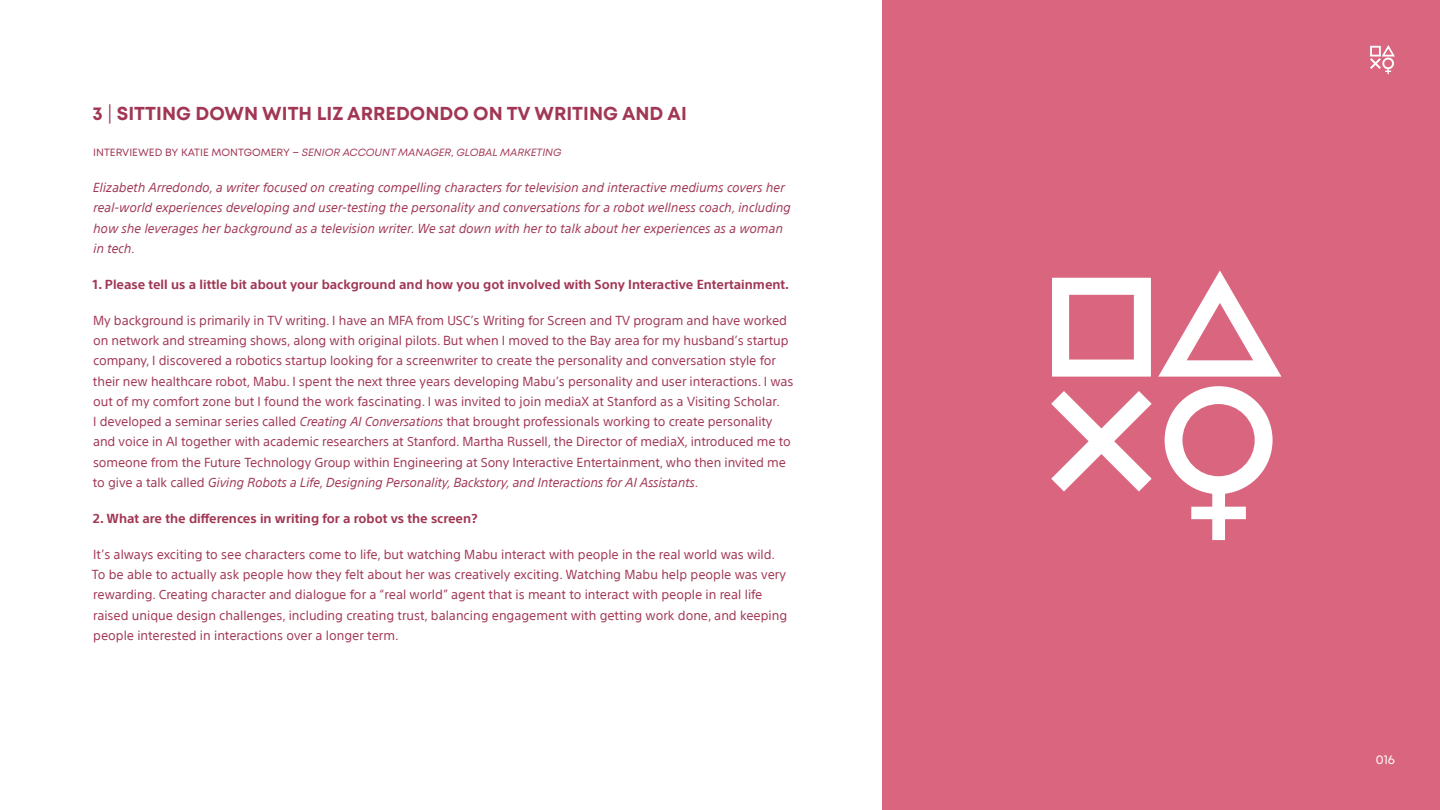
<style>
.page{position:relative;width:1440px;height:810px;background:#da657e}
.page>*{position:absolute;margin:0;border:0;box-sizing:border-box;transform-origin:0 0}
.t1{font:700 18.75px "Mont";color:#a13754}
.t2{font:12.75px/20.2px "SST";letter-spacing:-.005em;color:#a13754}
.t3{font:italic 12.75px/20.2px "SST";color:#a13754}
.t4{font:700 12.75px "SST";color:#a13754}
.t5{font:12.75px "Mont";color:#fff}
.t6{font:italic 10.5px "Mont";color:#a13754}
.s1{font-weight:400}
.s2{font-style:normal}
.s3{font-style:italic}
</style>
<div class="page">
<div style="left:0;top:0;width:881px;height:810px;background:#fff"></div>
<svg style="left:1052px;top:278px;width:99px;height:99px"></svg>
<svg style="left:1158px;top:270px;width:123px;height:107px"></svg>
<svg style="left:1051px;top:391px;width:101px;height:101px"></svg>
<svg style="left:1165px;top:386px;width:108px;height:154px"></svg>
<svg style="left:1370px;top:45px;width:25px;height:29px"></svg>
<h1 class="t1" style="left:93px;top:101px;width:596px">3 <span class="s1">|</span> SITTING DOWN WITH LIZ ARREDONDO ON TV WRITING AND AI</h1>
<p class="t6" style="left:93px;top:146px;width:470px"><span class="s2">INTERVIEWED BY KATIE MONTGOMERY –</span> SENIOR ACCOUNT MANAGER, GLOBAL MARKETING</p>
<p class="t3" style="left:93px;top:177px;width:700px">Elizabeth Arredondo, a writer focused on creating compelling characters for television and interactive mediums covers her real-world experiences developing and user-testing the personality and conversations for a robot wellness coach, including how she leverages her background as a television writer. We sat down with her to talk about her experiences as a woman in tech.</p>
<p class="t4" style="left:93px;top:277px;width:698px">1. Please tell us a little bit about your background and how you got involved with Sony Interactive Entertainment.</p>
<p class="t2" style="left:93px;top:310px;width:702px">My background is primarily in TV writing. I have an MFA from USC’s Writing for Screen and TV program and have worked on network and streaming shows, along with original pilots. But when I moved to the Bay area for my husband’s startup company, I discovered a robotics startup looking for a screenwriter to create the personality and conversation style for their new healthcare robot, Mabu. I spent the next three years developing Mabu’s personality and user interactions. I was out of my comfort zone but I found the work fascinating. I was invited to join mediaX at Stanford as a Visiting Scholar.<br>I developed a seminar series called <span class="s3">Creating AI Conversations</span> that brought professionals working to create personality and voice in AI together with academic researchers at Stanford. Martha Russell, the Director of mediaX, introduced me to someone from the Future Technology Group within Engineering at Sony Interactive Entertainment, who then invited me to give a talk called <span class="s3">Giving Robots a Life, Designing Personality, Backstory, and Interactions for AI Assistants</span>.</p>
<p class="t4" style="left:93px;top:511px;width:386px">2. What are the differences in writing for a robot vs the screen?</p>
<p class="t2" style="left:92px;top:544px;width:697px">It’s always exciting to see characters come to life, but watching Mabu interact with people in the real world was wild.<br>To be able to actually ask people how they felt about her was creatively exciting. Watching Mabu help people was very rewarding. Creating character and dialogue for a “real world” agent that is meant to interact with people in real life raised unique design challenges, including creating trust, balancing engagement with getting work done, and keeping people interested in interactions over a longer term.</p>
<p class="t5" style="left:1376px;top:752px;width:21px">016</p>
</div>
